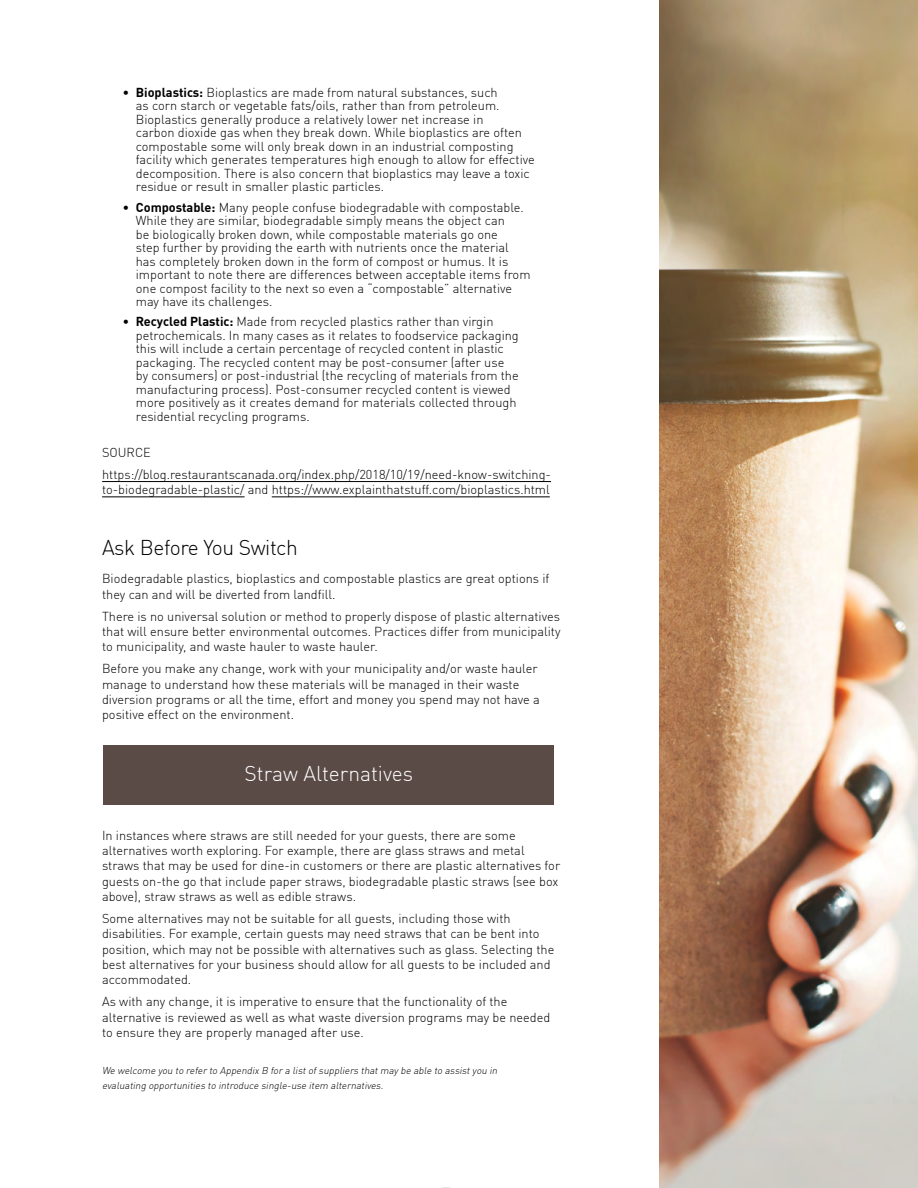
<style>
.page{position:relative;width:918px;height:1188px;background:#fff}
.page>*{position:absolute;margin:0;border:0;box-sizing:border-box;transform-origin:0 0}
.t1{font:300 21px "DIN Offc";letter-spacing:-.02em;color:#000}
.t2{font:300 21px "DIN Offc";color:#fff}
.t3{font:300 12.75px/13.5px "DIN Offc";color:#000}
.t4{font:italic 300 9.75px/15.3px "DIN Offc";color:#000}
.s1{font-weight:700}
</style>
<div class="page">
<div style="left:104px;top:745px;width:450px;height:60px;background:#5b4b47"></div>
<img style="left:659px;top:0;width:259px;height:1188px">
<hr style="left:102px;top:481px;width:449px;height:1px;background:#000">
<hr style="left:102px;top:497px;width:143px;height:1px;background:#000">
<hr style="left:272px;top:497px;width:278px;height:1px;background:#000">
<p class="t3" style="left:136px;top:85px;width:401px;text-indent:-14px">• <span class="s1">Bioplastics:</span> Bioplastics are made from natural substances, such<br>as corn starch or vegetable fats/oils, rather than from petroleum.<br>Bioplastics generally produce a relatively lower net increase in<br>carbon dioxide gas when they break down. While bioplastics are often compostable some will only break down in an industrial composting facility which generates temperatures high enough to allow for effective decomposition. There is also concern that bioplastics may leave a toxic residue or result in smaller plastic particles.</p>
<p class="t3" style="left:136px;top:200px;width:396px;text-indent:-14px">• <span class="s1">Compostable:</span> Many people confuse biodegradable with compostable.<br>While they are similar, biodegradable simply means the object can<br>be biologically broken down, while compostable materials go one<br>step further by providing the earth with nutrients once the material has completely broken down in the form of compost or humus. It is important to note there are differences between acceptable items from one compost facility to the next so even a “compostable” alternative may have its challenges.</p>
<p class="t3" style="left:136px;top:315px;width:384px;text-indent:-14px">• <span class="s1">Recycled Plastic:</span> Made from recycled plastics rather than virgin petrochemicals. In many cases as it relates to foodservice packaging this will include a certain percentage of recycled content in plastic packaging. The recycled content may be post-consumer (after use by consumers) or post-industrial (the recycling of materials from the manufacturing process). Post-consumer recycled content is viewed more positively as it creates demand for materials collected through residential recycling programs.</p>
<p class="t3" style="left:102px;top:441px;width:450px;line-height:22px">SOURCE https://blog.restaurantscanada.org/index.php/2018/10/19/need-know-switching-</p>
<p class="t3" style="left:102px;top:482px;width:449px">to-biodegradable-plastic/ and https://www.explainthatstuff.com/bioplastics.html</p>
<h1 class="t1" style="left:102px;top:534px;width:197px">Ask Before You Switch</h1>
<p class="t3" style="left:102px;top:571px;width:449px;line-height:15.3px">Biodegradable plastics, bioplastics and compostable plastics are great options if they can and will be diverted from landfill.</p>
<p class="t3" style="left:102px;top:608px;width:460px;line-height:15.3px;text-align:justify">There is no universal solution or method to properly dispose of plastic alternatives that will ensure better environmental outcomes. Practices differ from municipality to municipality, and waste hauler to waste hauler.</p>
<p class="t3" style="left:102px;top:661px;width:439px;line-height:15.3px">Before you make any change, work with your municipality and/or waste hauler manage to understand how these materials will be managed in their waste diversion programs or all the time, effort and money you spend may not have a positive effect on the environment.</p>
<h1 class="t2" style="left:245px;top:761px;width:170px">Straw Alternatives</h1>
<p class="t3" style="left:102px;top:828px;width:460px;line-height:15.3px">In instances where straws are still needed for your guests, there are some alternatives worth exploring. For example, there are glass straws and metal straws that may be used for dine-in customers or there are plastic alternatives for guests on-the go that include paper straws, biodegradable plastic straws (see box above), straw straws as well as edible straws.</p>
<p class="t3" style="left:102px;top:911px;width:454px;line-height:15.3px">Some alternatives may not be suitable for all guests, including those with disabilities. For example, certain guests may need straws that can be bent into position, which may not be possible with alternatives such as glass. Selecting the best alternatives for your business should allow for all guests to be included and accommodated.</p>
<p class="t3" style="left:102px;top:994px;width:450px;line-height:15.3px">As with any change, it is imperative to ensure that the functionality of the alternative is reviewed as well as what waste diversion programs may be needed to ensure they are properly managed after use.</p>
<p class="t4" style="left:102px;top:1063px;width:399px">We welcome you to refer to Appendix B for a listofsuppliers thatmay be able to assistyou in evaluating opportunities to introduce single-use item alternatives.</p>
</div>
